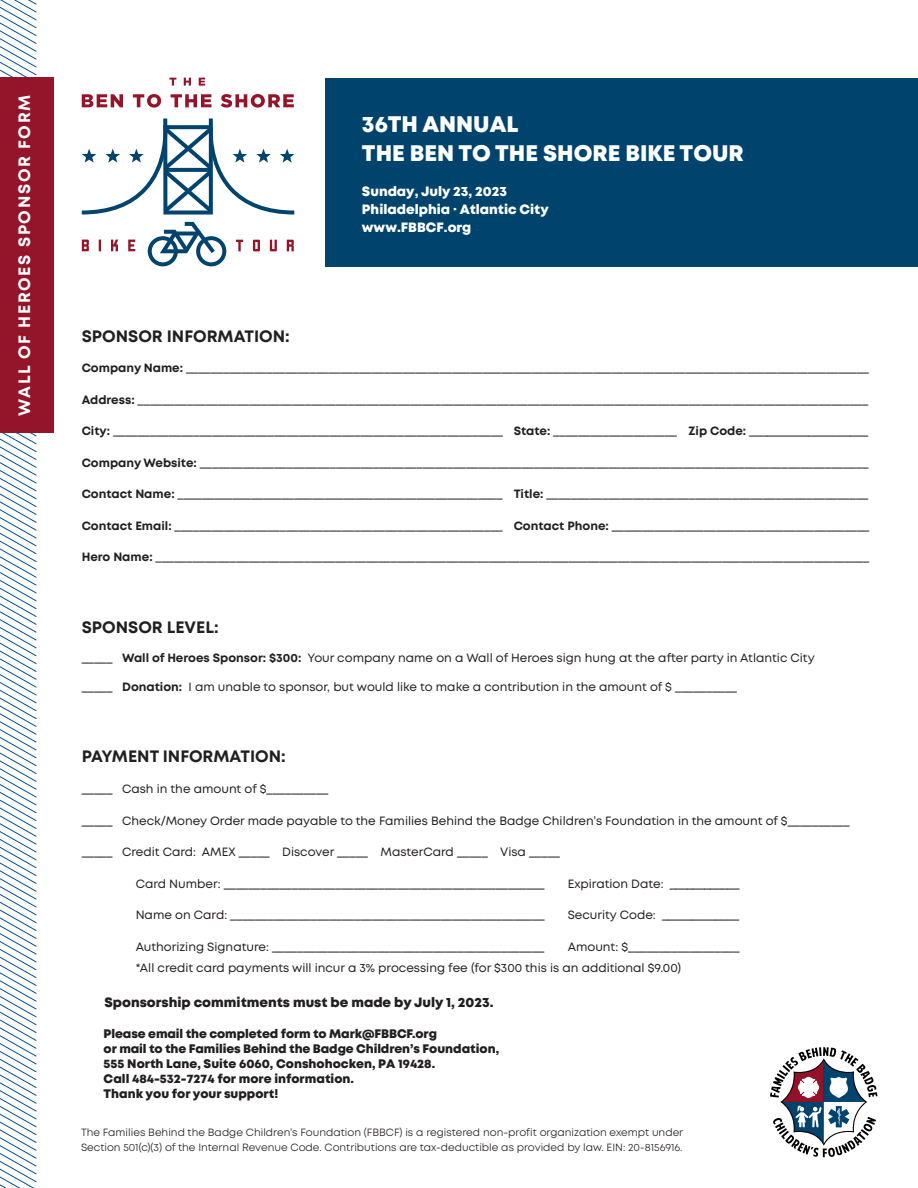
<style>
.page{position:relative;width:918px;height:1188px;background:#fff}
.page>*{position:absolute;margin:0;border:0;box-sizing:border-box;transform-origin:0 0}
.t1{font:22.5px/28.5px "Mont Heavy DEMO";color:#fff}
.t2{font:700 16.5px "Mont";color:#231f20}
.t3{font:700 16.5px "Mont";letter-spacing:.1em;color:#fff}
.t4{font:13.5px/18px "Mont Heavy DEMO";color:#fff}
.t5{font:13.5px "Mont Heavy DEMO";color:#231f20}
.t6{font:12.3px/14.9px "Mont Heavy DEMO";color:#231f20}
.t7{font:12px "Mont";color:#231f20}
.t8{font:10.5px/15px "Mont";color:#231f20}
.s1{font-weight:700}
</style>
<div class="page">
<svg style="left:0;top:0;width:37px;height:1188px"></svg>
<div style="left:325px;top:78px;width:593px;height:188px;background:#00446d"></div>
<svg style="left:82px;top:240px;width:7px;height:11px"></svg>
<svg style="left:99px;top:240px;width:2px;height:11px"></svg>
<svg style="left:111px;top:240px;width:7px;height:11px"></svg>
<svg style="left:128px;top:240px;width:7px;height:11px"></svg>
<svg style="left:236px;top:240px;width:7px;height:11px"></svg>
<svg style="left:253px;top:240px;width:7px;height:11px"></svg>
<svg style="left:270px;top:240px;width:7px;height:11px"></svg>
<svg style="left:287px;top:240px;width:7px;height:11px"></svg>
<svg style="left:82px;top:94px;width:41px;height:13px"></svg>
<svg style="left:133px;top:94px;width:28px;height:14px"></svg>
<svg style="left:171px;top:94px;width:41px;height:13px"></svg>
<svg style="left:221px;top:94px;width:73px;height:14px"></svg>
<svg style="left:169px;top:78px;width:7px;height:8px"></svg>
<svg style="left:184px;top:78px;width:7px;height:8px"></svg>
<svg style="left:199px;top:78px;width:6px;height:8px"></svg>
<svg style="left:82px;top:119px;width:212px;height:96px"></svg>
<svg style="left:148px;top:222px;width:78px;height:44px"></svg>
<div style="left:0;top:78px;width:54px;height:355px;background:#94152a"></div>
<svg style="left:770px;top:1047px;width:107px;height:110px"></svg>
<p class="t3" style="left:14px;top:416px;width:323px;rotate:-90deg">WALL OF HEROES SPONSOR FORM</p>
<p class="t1" style="left:362px;top:111px;width:383px">36TH ANNUAL<br>THE BEN TO THE SHORE BIKE TOUR</p>
<p class="t4" style="left:362px;top:183px;width:188px">Sunday, July 23, 2023<br>Philadelphia · Atlantic City www.FBBCF.org</p>
<p class="t2" style="left:82px;top:326px;width:210px">SPONSOR INFORMATION:</p>
<p class="t7" style="left:82px;top:360px;width:789px"><span class="s1">Company Name:</span> _______________________________________________________________________________________________________________</p>
<p class="t7" style="left:82px;top:392px;width:788px"><span class="s1">Address:</span> ______________________________________________________________________________________________________________________</p>
<p class="t7" style="left:82px;top:423px;width:788px"><span class="s1">City:</span> _______________________________________________________________ <span class="s1">State:</span> ____________________ <span class="s1">Zip Code:</span> ____________________</p>
<p class="t7" style="left:82px;top:455px;width:788px"><span class="s1">Company Website:</span> ____________________________________________________________________________________________________________</p>
<p class="t7" style="left:82px;top:486px;width:788px"><span class="s1">Contact Name:</span> _____________________________________________________ <span class="s1">Title:</span> ____________________________________________________</p>
<p class="t7" style="left:82px;top:518px;width:789px"><span class="s1">Contact Email:</span> _____________________________________________________ <span class="s1">Contact Phone:</span> __________________________________________</p>
<p class="t7" style="left:82px;top:549px;width:789px"><span class="s1">Hero Name:</span> ____________________________________________________________________________________________________________________</p>
<p class="t2" style="left:82px;top:617px;width:138px">SPONSOR LEVEL:</p>
<p class="t7" style="left:82px;top:650px;width:735px">_____ <span class="s1">Wall of Heroes Sponsor: $300:</span> Your company name on a Wall of Heroes sign hung at the after party in Atlantic City</p>
<p class="t7" style="left:82px;top:679px;width:657px">_____ <span class="s1">Donation:</span> I am unable to sponsor, but would like to make a contribution in the amount of $ __________</p>
<p class="t2" style="left:82px;top:745px;width:205px">PAYMENT INFORMATION:</p>
<p class="t7" style="left:82px;top:782px;width:248px">_____ Cash in the amount of $__________</p>
<p class="t7" style="left:82px;top:813px;width:769px">_____ Check/Money Order made payable to the Families Behind the Badge Children’s Foundation in the amount of $__________</p>
<p class="t7" style="left:82px;top:845px;width:480px">_____ Credit Card: AMEX _____ Discover _____ MasterCard _____ Visa _____</p>
<p class="t7" style="left:136px;top:876px;width:411px">Card Number: ____________________________________________________</p>
<p class="t7" style="left:568px;top:876px;width:173px">Expiration Date: ____________</p>
<p class="t7" style="left:136px;top:908px;width:410px">Name on Card: ___________________________________________________</p>
<p class="t7" style="left:568px;top:908px;width:173px">Security Code: _____________</p>
<p class="t7" style="left:136px;top:939px;width:410px">Authorizing Signature: ____________________________________________</p>
<p class="t7" style="left:568px;top:939px;width:173px">Amount: $__________________</p>
<p class="t7" style="left:136px;top:960px;width:547px">*All credit card payments will incur a 3% processing fee (for $300 this is an additional $9.00)</p>
<p class="t5" style="left:104px;top:994px;width:391px">Sponsorship commitments must be made by July 1, 2023.</p>
<p class="t6" style="left:104px;top:1027px;width:397px">Please email the completed form to Mark@FBBCF.org<br>or mail to the Families Behind the Badge Children’s Foundation, 555 North Lane, Suite 6060, Conshohocken, PA 19428.<br>Call 484-532-7274 for more information.<br>Thank you for your support!</p>
<p class="t8" style="left:81px;top:1125px;width:604px">The Families Behind the Badge Children’s Foundation (FBBCF) is a registered non-profit organization exempt under<br>Section 501(c)(3) of the Internal Revenue Code. Contributions are tax-deductible as provided by law. EIN: 20-8156916.</p>
</div>
